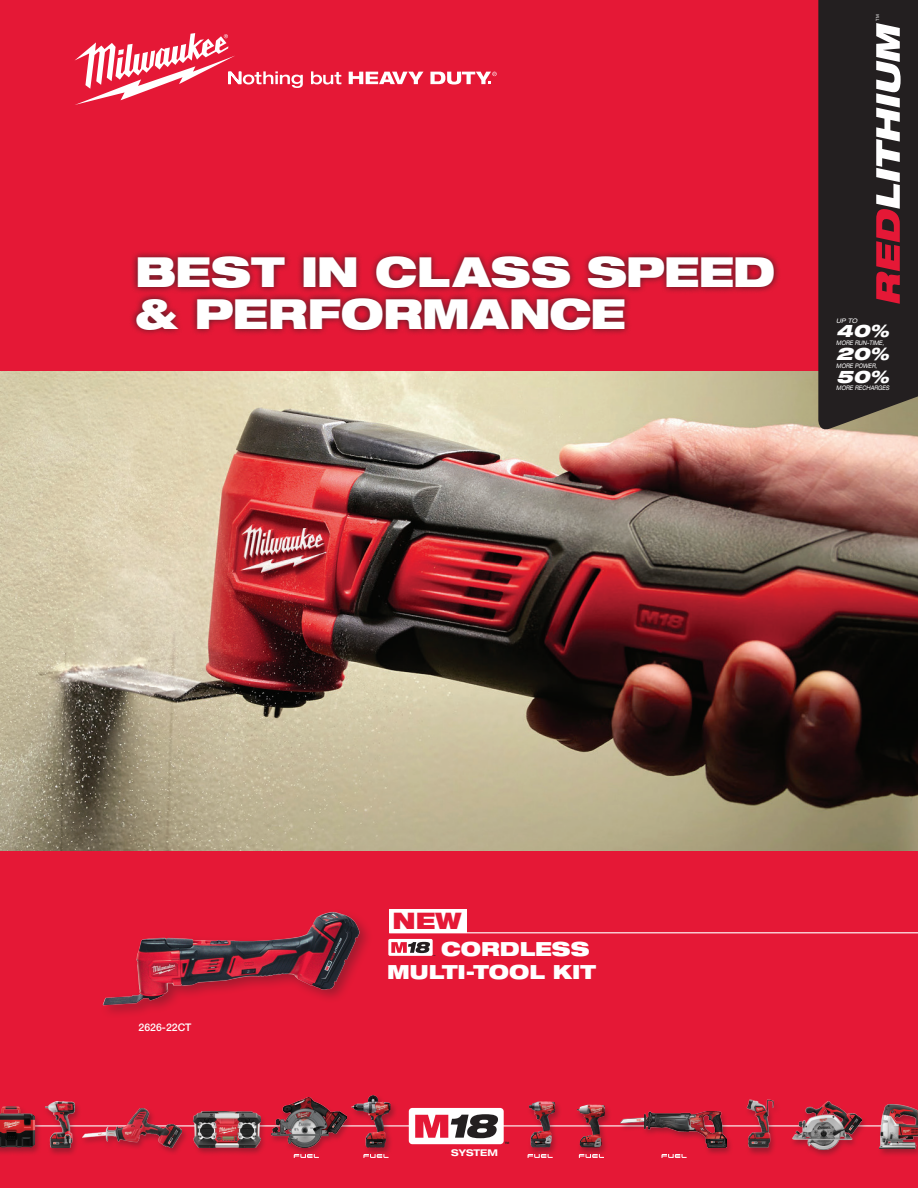
<style>
.page{position:relative;width:918px;height:1188px;background:#e51836}
.page>*{position:absolute;margin:0;border:0;box-sizing:border-box;transform-origin:0 0}
.t1{font:900 expanded 41.55px/41.5px "Helvetica Neue LT Std";letter-spacing:-.01em;color:#fff}
.t2{font:900 expanded 22.8px "Helvetica Neue LT Std";color:#e51836}
.t3{font:900 expanded 19.5px/22.5px "Helvetica Neue LT Std";color:#fff}
.t4{font:italic 900 expanded 17.4px "Helvetica Neue LT Std";color:#fff}
.t5{font:500 10.5px "Helvetica Neue LT Std";color:#fff}
.t6{font:700 expanded 9.3px "Helvetica Neue LT Std";color:#fff}
.t7{font:italic expanded 6.3px "Helvetica Neue LT Std";color:#fff;scale:.8 1}
.t8{font:italic expanded 6.3px "Helvetica Neue LT Std";color:#fff}
.t9{font:4.2px "Helvetica Neue LT Std";color:#fff}
.t10{font:700 3px "Helvetica Neue LT Std";color:#231f20}
</style>
<div class="page">
<hr style="left:389px;top:932px;width:529px;height:1px;background:#fff">
<div style="left:389px;top:909px;width:78px;height:24px;background:#fff"></div>
<svg style="left:75px;top:33px;width:228px;height:72px"></svg>
<svg style="left:311px;top:71px;width:30px;height:13px"></svg>
<svg style="left:349px;top:72px;width:75px;height:12px"></svg>
<svg style="left:430px;top:72px;width:67px;height:13px"></svg>
<div style="left:388px;top:939px;width:45px;height:17px;background:#fff;border-radius:2px"></div>
<svg style="left:391px;top:942px;width:39px;height:11px"></svg>
<svg style="left:294px;top:1156px;width:25px;height:2px"></svg>
<svg style="left:363px;top:1157px;width:26px;height:1px"></svg>
<svg style="left:528px;top:1156px;width:25px;height:2px"></svg>
<svg style="left:579px;top:1156px;width:25px;height:2px"></svg>
<svg style="left:662px;top:1156px;width:25px;height:2px"></svg>
<div style="left:129px;top:250px;width:652px;height:86px;background:#231f20;opacity:.8"></div>
<img style="left:102px;top:912px;width:261px;height:101px">
<img style="left:0;top:372px;width:918px;height:478px">
<svg style="left:818px;top:0;width:100px;height:433px;background:#4a3637"></svg>
<hr style="left:0;top:1125px;width:918px;height:1px;background:#fff">
<div style="left:409px;top:1108px;width:95px;height:36px;background:#fff;border-radius:3px"></div>
<svg style="left:415px;top:1114px;width:83px;height:24px"></svg>
<div style="left:575px;top:1104px;width:37px;height:52px;background:#231f20;opacity:.35"></div>
<img style="left:577px;top:1105px;width:16px;height:31px">
<div style="left:526px;top:1100px;width:36px;height:56px;background:#231f20;opacity:.35"></div>
<img style="left:529px;top:1101px;width:14px;height:38px">
<div style="left:349px;top:1094px;width:49px;height:63px;background:#231f20;opacity:.35"></div>
<img style="left:351px;top:1095px;width:26px;height:53px">
<div style="left:191px;top:1110px;width:76px;height:47px;background:#231f20;opacity:.35"></div>
<img style="left:194px;top:1111px;width:66px;height:36px">
<div style="left:618px;top:1110px;width:115px;height:46px;background:#231f20;opacity:.35"></div>
<img style="left:621px;top:1111px;width:105px;height:36px">
<div style="left:744px;top:1099px;width:36px;height:58px;background:#231f20;opacity:.35"></div>
<img style="left:743px;top:1099px;width:31px;height:49px">
<div style="left:877px;top:1104px;width:41px;height:53px;background:#231f20;opacity:.35"></div>
<img style="left:880px;top:1105px;width:38px;height:43px">
<div style="left:268px;top:1096px;width:86px;height:60px;background:#231f20;opacity:.35"></div>
<img style="left:271px;top:1097px;width:76px;height:50px">
<div style="left:42px;top:1100px;width:40px;height:57px;background:#231f20;opacity:.35"></div>
<img style="left:45px;top:1101px;width:30px;height:47px">
<div style="left:79px;top:1108px;width:110px;height:48px;background:#231f20;opacity:.35"></div>
<img style="left:82px;top:1109px;width:100px;height:38px">
<div style="left:789px;top:1100px;width:79px;height:58px;background:#231f20;opacity:.35"></div>
<img style="left:792px;top:1101px;width:69px;height:48px">
<div style="left:0;top:1105px;width:42px;height:51px;background:#231f20;opacity:.35"></div>
<img style="left:0;top:1106px;width:10px;height:33px">
<p class="t9" style="left:875px;top:21px;width:8px;rotate:-90deg">TM</p>
<h1 class="t1" style="left:135px;top:250px;width:641px">BEST IN CLASS SPEED &amp; PERFORMANCE</h1>
<p class="t8" style="left:836px;top:317px;width:23px">UP TO</p>
<h3 class="t4" style="left:836px;top:320px;width:54px">40%</h3>
<p class="t7" style="left:836px;top:339px;width:61px">MORE RUN-TIME,</p>
<h3 class="t4" style="left:836px;top:342px;width:54px">20%</h3>
<p class="t7" style="left:836px;top:361px;width:53px">MORE POWER,</p>
<h3 class="t4" style="left:836px;top:365px;width:54px">50%</h3>
<p class="t7" style="left:836px;top:384px;width:68px">MORE RECHARGES</p>
<h3 class="t5" style="left:139px;top:1021px;width:54px">2626-22CT</h3>
<h2 class="t2" style="left:392px;top:906px;width:71px">NEW</h2>
<h3 class="t3" style="left:387px;top:937px;width:210px;text-indent:74px">ORDLESS<br>MULTI-TOOL KIT</h3>
<h3 class="t3" style="left:387px;top:937px;width:38px">C</h3>
<p class="t10" style="left:505px;top:1141px;width:6px">TM</p>
<h3 class="t6" style="left:451px;top:1147px;width:48px">SYSTEM</h3>
</div>
